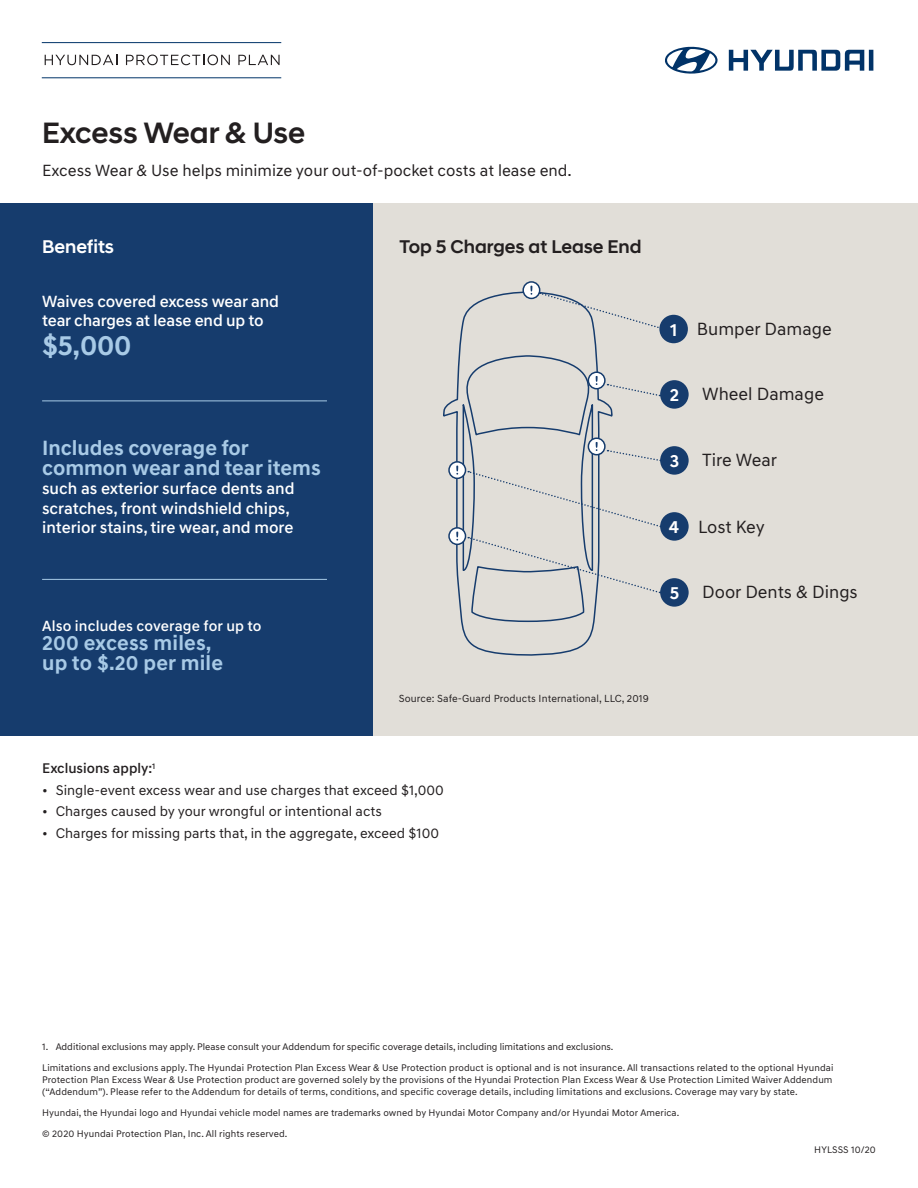
<style>
.page{position:relative;width:918px;height:1188px;background:#fff}
.page>*{position:absolute;margin:0;border:0;box-sizing:border-box;transform-origin:0 0}
.HY_SS_-_Header{font:500 30px "Hyundai Sans Head";color:#231f20}
.t1{font:700 28.5px "Hyundai Sans Text";color:#a8cae6}
.t2{font:700 21px/19.5px "Hyundai Sans Text";color:#a8cae6}
.HY_SS_-_Lead-in{font:500 18.75px "Hyundai Sans Head";color:#231f20}
.HY_SS_-_Lead-in-2{font:500 18.75px "Hyundai Sans Head";color:#fff}
.t3{font:18px "Hyundai Sans Text";color:#231f20}
.t4{font:700 18px "Hyundai Sans Text";color:#fff}
.t5{font:500 16.5px/19.5px "Hyundai Sans Text";color:#fff}
.HY_SS_-_Body{font:16.5px "Hyundai Sans Text";color:#231f20}
.t6{font:500 15px "Hyundai Sans Text";letter-spacing:.01em;color:#fff}
.t7{font:14.25px "Hyundai Sans Text";color:#231f20}
.HY_SS_-_Exclusions{font:500 14.25px "Hyundai Sans Text";color:#231f20}
.HY_SS_-_Legal{font:10.5px "Hyundai Sans Text";letter-spacing:.01em;color:#231f20}
.HY_SS_-_Legal-2{font:9.75px/12px "Hyundai Sans Text";letter-spacing:.01em;color:#231f20;text-align:justify}
</style>
<div class="page">
<div style="left:373px;top:203px;width:545px;height:533px;background:#e1ded8"></div>
<svg style="left:443px;top:290px;width:170px;height:366px"></svg>
<div style="left:0;top:203px;width:373px;height:533px;background:#163c6d"></div>
<svg style="left:729px;top:50px;width:144px;height:21px"></svg>
<svg style="left:665px;top:47px;width:53px;height:27px"></svg>
<hr style="left:42px;top:77px;width:239px;height:1px;background:#013368">
<hr style="left:42px;top:42px;width:239px;height:1px;background:#013368">
<svg style="left:45px;top:55px;width:72px;height:10px"></svg>
<svg style="left:126px;top:55px;width:104px;height:10px"></svg>
<svg style="left:238px;top:55px;width:42px;height:10px"></svg>
<hr style="left:42px;top:401px;width:285px;height:1px;background:#a8cae6">
<hr style="left:42px;top:579px;width:285px;height:1px;background:#a8cae6">
<div style="left:659px;top:315px;width:29px;height:28px;background:#163c6d;border-radius:50%"></div>
<div style="left:660px;top:380px;width:29px;height:29px;background:#163c6d;border-radius:50%"></div>
<div style="left:660px;top:446px;width:29px;height:29px;background:#163c6d;border-radius:50%"></div>
<div style="left:660px;top:512px;width:29px;height:29px;background:#163c6d;border-radius:50%"></div>
<div style="left:660px;top:578px;width:29px;height:29px;background:#163c6d;border-radius:50%"></div>
<svg style="left:539px;top:292px;width:126px;height:38px"></svg>
<div style="left:523px;top:282px;width:17px;height:16px;background:#fff;border-radius:50%"></div>
<div style="left:522px;top:281px;width:18px;height:18px;border:2px solid #163c6d;border-radius:50%"></div>
<svg style="left:530px;top:286px;width:2px;height:9px"></svg>
<svg style="left:588px;top:372px;width:17px;height:17px"></svg>
<div style="left:588px;top:371px;width:18px;height:18px;border:2px solid #163c6d;border-radius:50%"></div>
<svg style="left:596px;top:376px;width:2px;height:9px"></svg>
<svg style="left:588px;top:438px;width:17px;height:17px"></svg>
<div style="left:588px;top:437px;width:18px;height:18px;border:2px solid #163c6d;border-radius:50%"></div>
<svg style="left:596px;top:442px;width:2px;height:9px"></svg>
<div style="left:449px;top:462px;width:17px;height:16px;background:#fff;border-radius:50%"></div>
<div style="left:448px;top:461px;width:18px;height:18px;border:2px solid #163c6d;border-radius:50%"></div>
<svg style="left:456px;top:466px;width:2px;height:9px"></svg>
<div style="left:449px;top:528px;width:17px;height:16px;background:#fff;border-radius:50%"></div>
<div style="left:448px;top:527px;width:18px;height:18px;border:2px solid #163c6d;border-radius:50%"></div>
<svg style="left:456px;top:532px;width:2px;height:9px"></svg>
<svg style="left:607px;top:383px;width:53px;height:14px"></svg>
<svg style="left:607px;top:449px;width:54px;height:13px"></svg>
<svg style="left:468px;top:536px;width:192px;height:57px"></svg>
<svg style="left:468px;top:470px;width:193px;height:57px"></svg>
<p class="HY_SS_-_Header" style="left:42px;top:115px;width:265px">Excess Wear &amp; Use</p>
<p class="HY_SS_-_Body" style="left:42px;top:160px;width:531px">Excess Wear &amp; Use helps minimize your out-of-pocket costs at lease end.</p>
<p class="HY_SS_-_Lead-in-2" style="left:42px;top:236px;width:73px">Benefits</p>
<p class="t5" style="left:42px;top:291px;width:238px">Waives covered excess wear and tear charges at lease end up to</p>
<p class="t1" style="left:42px;top:327px;width:91px">$5,000</p>
<p class="t2" style="left:42px;top:438px;width:280px">Includes coverage for common wear and tear items</p>
<p class="t5" style="left:42px;top:479px;width:254px">such as exterior surface dents and scratches, front windshield chips, interior stains, tire wear, and more</p>
<p class="t6" style="left:42px;top:616px;width:221px">Also includes coverage for up to</p>
<p class="t2" style="left:42px;top:633px;width:182px">200 excess miles, up to $.20 per mile</p>
<p class="HY_SS_-_Lead-in" style="left:400px;top:236px;width:244px">Top 5 Charges at Lease End</p>
<p class="t4" style="left:670px;top:319px;width:9px">1</p>
<p class="t3" style="left:697px;top:318px;width:136px">Bumper Damage</p>
<p class="t4" style="left:670px;top:384px;width:11px">2</p>
<p class="t3" style="left:702px;top:383px;width:123px">Wheel Damage</p>
<p class="t4" style="left:670px;top:450px;width:11px">3</p>
<p class="t3" style="left:702px;top:449px;width:77px">Tire Wear</p>
<p class="t4" style="left:669px;top:516px;width:12px">4</p>
<p class="t3" style="left:698px;top:516px;width:68px">Lost Key</p>
<p class="t4" style="left:670px;top:582px;width:11px">5</p>
<p class="t3" style="left:702px;top:581px;width:157px">Door Dents &amp; Dings</p>
<p class="HY_SS_-_Legal" style="left:399px;top:692px;width:252px">Source: Safe-Guard Products International, LLC, 2019</p>
<p class="HY_SS_-_Exclusions" style="left:42px;top:760px;width:115px">Exclusions apply:<sup>1</sup></p>
<p class="t7" style="left:42px;top:781px;width:403px">• Single-event excess wear and use charges that exceed $1,000</p>
<p class="t7" style="left:42px;top:803px;width:341px">• Charges caused by your wrongful or intentional acts</p>
<p class="t7" style="left:42px;top:824px;width:398px">• Charges for missing parts that, in the aggregate, exceed $100</p>
<p class="HY_SS_-_Legal-2" style="left:42px;top:1041px;width:573px">1. Additional exclusions may apply. Please consult your Addendum for specific coverage details, including limitations and exclusions.</p>
<p class="HY_SS_-_Legal-2" style="left:42px;top:1061px;width:793px">Limitations and exclusions apply. The Hyundai Protection Plan Excess Wear &amp; Use Protection product is optional and is not insurance. All transactions related to the optional Hyundai Protection Plan Excess Wear &amp; Use Protection product are governed solely by the provisions of the Hyundai Protection Plan Excess Wear &amp; Use Protection Limited Waiver Addendum (“Addendum”). Please refer to the Addendum for details of terms, conditions, and specific coverage details, including limitations and exclusions. Coverage may vary by state.</p>
<p class="HY_SS_-_Legal-2" style="left:42px;top:1106px;width:639px">Hyundai, the Hyundai logo and Hyundai vehicle model names are trademarks owned by Hyundai Motor Company and/or Hyundai Motor America.</p>
<p class="HY_SS_-_Legal-2" style="left:42px;top:1127px;width:247px">© 2020 Hyundai Protection Plan, Inc. All rights reserved.</p>
<p class="HY_SS_-_Legal-2" style="left:814px;top:1144px;width:63px">HYLSSS 10/20</p>
</div>
